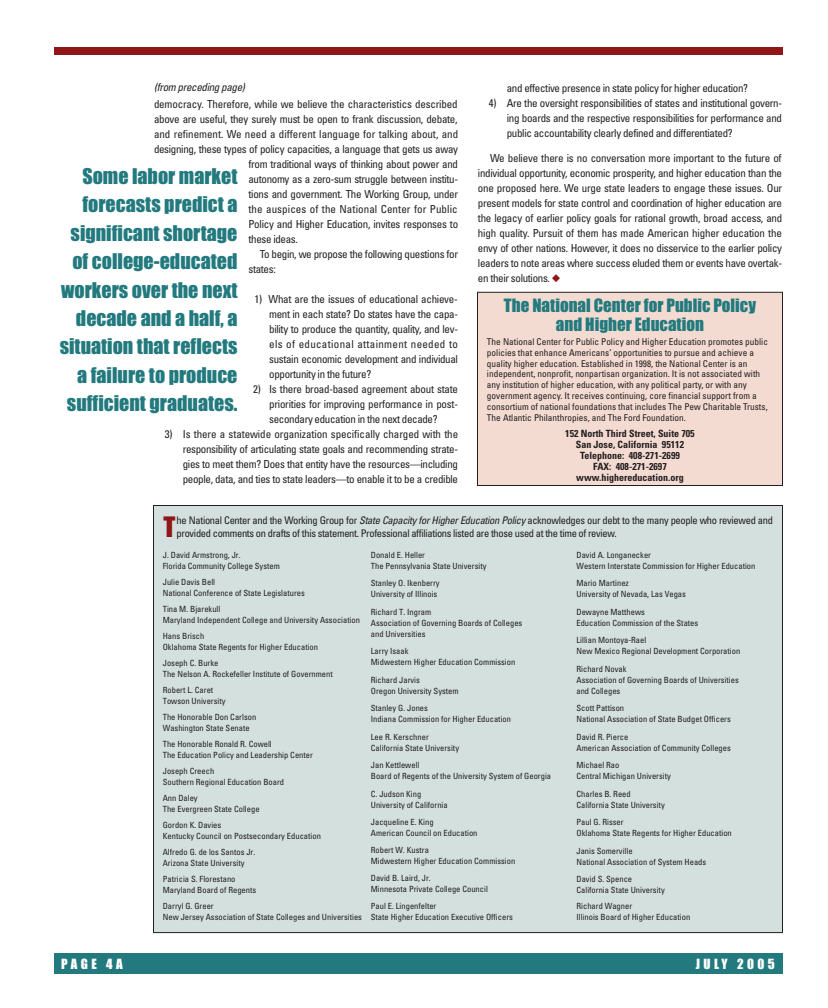
<style>
.page{position:relative;width:828px;height:1008px;background:#fff}
.page>*{position:absolute;margin:0;border:0;box-sizing:border-box;transform-origin:0 0}
.t1{font:26px "Impact";color:#8f171a}
.t2{font:20px/28.4px "Impact";color:#237a7e;text-align:right}
.t3{font:17px/19px "Impact";color:#237a7e;text-align:center}
.t4{font:13px "Impact";letter-spacing:.27em;color:#fff}
.t5{font:condensed 11px/15px "Univers";letter-spacing:-.03em;color:#231f20;text-align:justify}
.t6{font:condensed 11px "Univers";letter-spacing:-.005em;color:#231f20}
.t7{font:condensed 11px "Univers";letter-spacing:.01em;color:#231f20}
.t8{font:italic condensed 11px "Univers";letter-spacing:-.03em;color:#231f20}
.t9{font:condensed 10.5px/13px "Univers";letter-spacing:-.03em;color:#231f20}
.t10{font:700 condensed 10px/11px "Univers";color:#231f20;text-align:center}
.t11{font:condensed 9.3px/10.8px "Univers";color:#231f20}
.t12{font:condensed 8.5px/11px "Univers";color:#231f20}
.s1{color:#8f171a}
.s2{font-style:italic}
</style>
<div class="page">
<div style="left:154px;top:506px;width:628px;height:427px;background:#d3e0dd"></div>
<div style="left:54px;top:953px;width:729px;height:20px;background:#237a7e"></div>
<div style="left:54px;top:47px;width:729px;height:8px;background:#8f171a"></div>
<div style="left:478px;top:292px;width:304px;height:193px;background:#f3dbd2"></div>
<div style="left:477px;top:292px;width:306px;height:194px;border:1px solid #231f20"></div>
<p class="t8" style="left:154px;top:83px;width:92px">(from preceding page)</p>
<p class="t5" style="left:154px;top:97px;width:305px">democracy. Therefore, while we believe the characteristics described</p>
<p class="t5" style="left:154px;top:112px;width:305px">above are useful, they surely must be open to frank discussion, debate,</p>
<p class="t6" style="left:154px;top:130px;width:306px">and refinement. We need a different language for talking about, and</p>
<p class="t5" style="left:154px;top:142px;width:306px">designing, these types of policy capacities, a language that gets us away</p>
<p class="t5" style="left:248px;top:157px;width:211px">from traditional ways of thinking about power and</p>
<p class="t5" style="left:248px;top:172px;width:211px">autonomy as a zero-sum struggle between institu-</p>
<p class="t5" style="left:248px;top:187px;width:211px">tions and government. The Working Group, under</p>
<p class="t7" style="left:248px;top:205px;width:211px">the auspices of the National Center for Public</p>
<p class="t5" style="left:248px;top:217px;width:211px">Policy and Higher Education, invites responses to</p>
<p class="t5" style="left:248px;top:232px;width:51px">these ideas.</p>
<p class="t5" style="left:260px;top:247px;width:200px">To begin, we propose the following questions for</p>
<p class="t5" style="left:248px;top:262px;width:29px">states:</p>
<p class="t5" style="left:269px;top:292px;width:190px;text-indent:-15px">1) What are the issues of educational achieve&shy;ment in each state? Do states have the capa&shy;bility to produce the quantity, quality, and lev&shy;els of educational attainment needed to sustain economic development and individual opportunity in the future?</p>
<p class="t5" style="left:269px;top:382px;width:190px;text-indent:-16px">2) Is there broad-based agreement about state priorities for improving performance in post&shy;secondary education in the next decade?</p>
<p class="t5" style="left:183px;top:427px;width:277px;text-indent:-18px">3) Is there a statewide organization specifically charged with the responsibility of articulating state goals and recommending strate&shy;gies to meet them? Does that entity have the resources—including people, data, and ties to state leaders—to enable it to be a credible</p>
<h2 class="t2" style="left:60px;top:163px;width:179px">Some labor market forecasts predict a significant shortage of college-educated workers over the next decade and a half, a situation that reflects a failure to produce sufficient graduates.</h2>
<p class="t5" style="left:507px;top:82px;width:243px">and effective presence in state policy for higher education?</p>
<p class="t5" style="left:507px;top:97px;width:277px;text-indent:-18px">4) Are the oversight responsibilities of states and institutional govern&shy;ing boards and the respective responsibilities for performance and public accountability clearly defined and differentiated?</p>
<p class="t5" style="left:478px;top:152px;width:306px;text-indent:12px">We believe there is no conversation more important to the future of individual opportunity, economic prosperity, and higher education than the one proposed here. We urge state leaders to engage these issues. Our present models for state control and coordination of higher education are the legacy of earlier policy goals for rational growth, broad access, and high quality. Pursuit of them has made American higher education the envy of other nations. However, it does no disservice to the earlier policy leaders to note areas where success eluded them or events have overtak&shy;en their solutions. <span class="s1">◆</span></p>
<h3 class="t3" style="left:504px;top:297px;width:254px">The National Center for Public Policy and Higher Education</h3>
<p class="t11" style="left:487px;top:337px;width:283px">The National Center for Public Policy and Higher Education promotes public policies that enhance Americans’ opportunities to pursue and achieve a quality higher education. Established in 1998, the National Center is an independent, nonprofit, nonpartisan organization. It is not associated with any institution of higher education, with any political party, or with any government agency. It receives continuing, core financial support from a consortium of national foundations that includes The Pew Charitable Trusts, The Atlantic Philanthropies, and The Ford Foundation.</p>
<p class="t10" style="left:565px;top:428px;width:131px">152 North Third Street, Suite 705<br>San Jose, California 95112<br>Telephone: 408-271-2699<br>FAX: 408-271-2697 www.highereducation.org</p>
<h1 class="t1" style="left:164px;top:512px;width:13px">T</h1>
<p class="t9" style="left:177px;top:514px;width:598px">he National Center and the Working Group for <span class="s2">State Capacity for Higher Education Policy</span> acknowledges our debt to the many people who reviewed and provided comments on drafts of this statement. Professional affiliations listed are those used at the time of review.</p>
<h3 class="t4" style="left:61px;top:957px;width:63px">PAGE 4A</h3>
<p class="t12" style="left:163px;top:550px;width:119px">J. David Armstrong, Jr.<br>Florida Community College System</p>
<p class="t12" style="left:163px;top:577px;width:144px">Julie Davis Bell<br>National Conference of State Legislatures</p>
<p class="t12" style="left:163px;top:604px;width:199px">Tina M. Bjarekull<br>Maryland Independent College and University Association</p>
<p class="t12" style="left:163px;top:631px;width:157px">Hans Brisch<br>Oklahoma State Regents for Higher Education</p>
<p class="t12" style="left:163px;top:658px;width:171px">Joseph C. Burke<br>The Nelson A. Rockefeller Institute of Government</p>
<p class="t12" style="left:163px;top:685px;width:64px">Robert L. Caret<br>Towson University</p>
<p class="t12" style="left:163px;top:712px;width:95px">The Honorable Don Carlson<br>Washington State Senate</p>
<p class="t12" style="left:163px;top:739px;width:152px">The Honorable Ronald R. Cowell<br>The Education Policy and Leadership Center</p>
<p class="t12" style="left:163px;top:766px;width:123px">Joseph Creech<br>Southern Regional Education Board</p>
<p class="t12" style="left:163px;top:793px;width:98px">Ann Daley<br>The Evergreen State College</p>
<p class="t12" style="left:163px;top:820px;width:160px">Gordon K. Davies<br>Kentucky Council on Postsecondary Education</p>
<p class="t12" style="left:163px;top:847px;width:94px">Alfredo G. de los Santos Jr.<br>Arizona State University</p>
<p class="t12" style="left:163px;top:874px;width:95px">Patricia S. Florestano<br>Maryland Board of Regents</p>
<p class="t12" style="left:163px;top:901px;width:201px">Darryl G. Greer<br>New Jersey Association of State Colleges and Universities</p>
<p class="t12" style="left:371px;top:550px;width:117px">Donald E. Heller<br>The Pennsylvania State University</p>
<p class="t12" style="left:371px;top:579px;width:70px">Stanley O. Ikenberry<br>University of Illinois</p>
<p class="t12" style="left:371px;top:607px;width:153px">Richard T. Ingram<br>Association of Governing Boards of Colleges and Universities</p>
<p class="t12" style="left:371px;top:647px;width:146px">Larry Isaak<br>Midwestern Higher Education Commission</p>
<p class="t12" style="left:371px;top:675px;width:89px">Richard Jarvis<br>Oregon University System</p>
<p class="t12" style="left:371px;top:704px;width:142px">Stanley G. Jones<br>Indiana Commission for Higher Education</p>
<p class="t12" style="left:371px;top:732px;width:90px">Lee R. Kerschner<br>California State University</p>
<p class="t12" style="left:371px;top:761px;width:182px">Jan Kettlewell<br>Board of Regents of the University System of Georgia</p>
<p class="t12" style="left:371px;top:789px;width:78px">C. Judson King<br>University of California</p>
<p class="t12" style="left:371px;top:817px;width:108px">Jacqueline E. King<br>American Council on Education</p>
<p class="t12" style="left:371px;top:845px;width:146px">Robert W. Kustra<br>Midwestern Higher Education Commission</p>
<p class="t12" style="left:371px;top:873px;width:119px">David B. Laird, Jr.<br>Minnesota Private College Council</p>
<p class="t12" style="left:371px;top:901px;width:144px">Paul E. Lingenfelter<br>State Higher Education Executive Officers</p>
<p class="t12" style="left:576px;top:550px;width:180px">David A. Longanecker<br>Western Interstate Commission for Higher Education</p>
<p class="t12" style="left:576px;top:579px;width:111px">Mario Martinez<br>University of Nevada, Las Vegas</p>
<p class="t12" style="left:576px;top:607px;width:123px">Dewayne Matthews<br>Education Commission of the States</p>
<p class="t12" style="left:576px;top:636px;width:165px">Lillian Montoya-Rael<br>New Mexico Regional Development Corporation</p>
<p class="t12" style="left:576px;top:664px;width:164px">Richard Novak<br>Association of Governing Boards of Universities and Colleges</p>
<p class="t12" style="left:576px;top:704px;width:156px">Scott Pattison<br>National Association of State Budget Officers</p>
<p class="t12" style="left:576px;top:732px;width:156px">David R. Pierce<br>American Association of Community Colleges</p>
<p class="t12" style="left:576px;top:761px;width:96px">Michael Rao<br>Central Michigan University</p>
<p class="t12" style="left:576px;top:789px;width:90px">Charles B. Reed<br>California State University</p>
<p class="t12" style="left:576px;top:818px;width:157px">Paul G. Risser<br>Oklahoma State Regents for Higher Education</p>
<p class="t12" style="left:576px;top:846px;width:131px">Janis Somerville<br>National Association of System Heads</p>
<p class="t12" style="left:576px;top:874px;width:90px">David S. Spence<br>California State University</p>
<p class="t12" style="left:576px;top:901px;width:115px">Richard Wagner<br>Illinois Board of Higher Education</p>
<h3 class="t4" style="left:696px;top:957px;width:81px">JULY 2005</h3>
</div>
